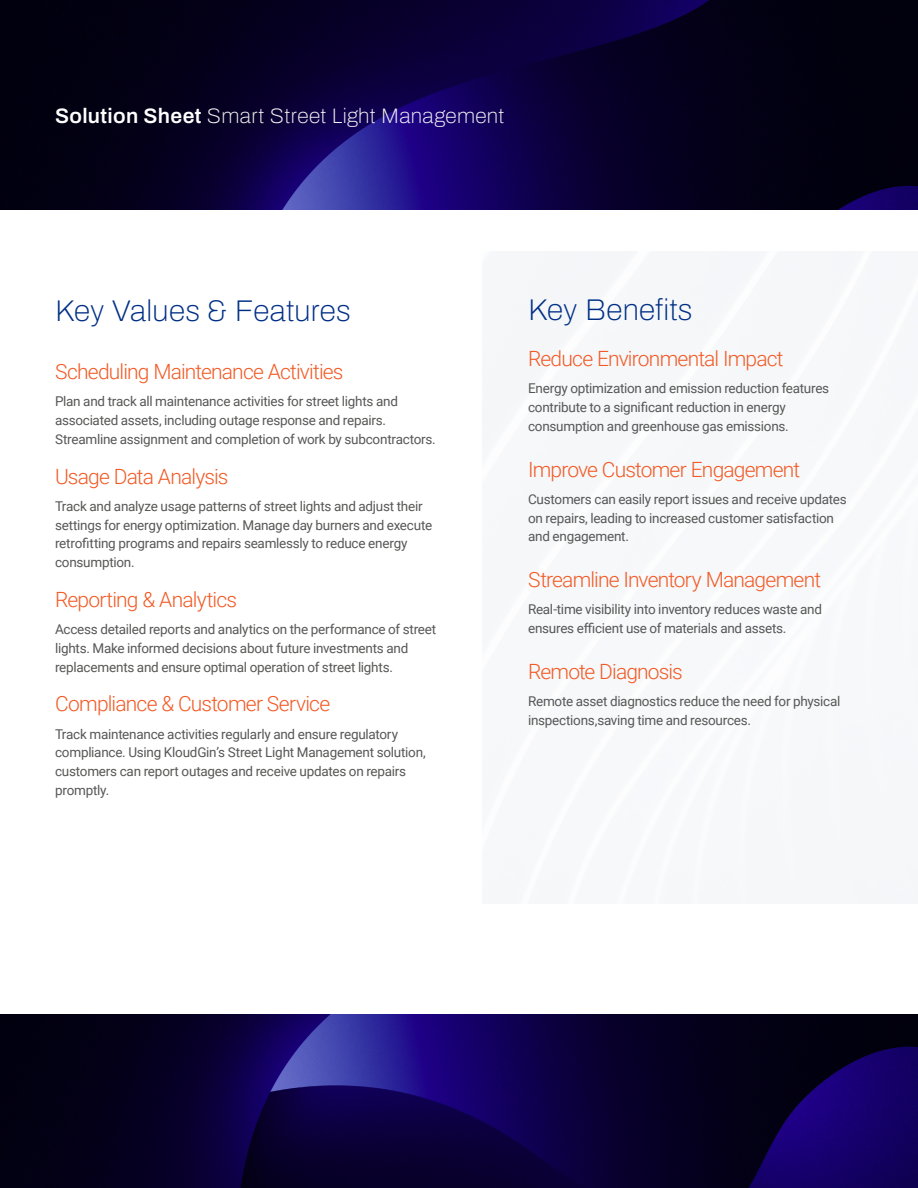
<style>
.page{position:relative;width:918px;height:1188px;background:#fff}
.page>*{position:absolute;margin:0;border:0;box-sizing:border-box;transform-origin:0 0}
.t1{font:600 30px "Archivo";letter-spacing:.01em;color:#002f85}
.t2{font:300 21px "Roboto";letter-spacing:-.04em;color:#f25924}
.t3{font:600 21px "Archivo";letter-spacing:.02em;color:#f2f2f2}
.t4{font:13.5px/18.8px "Roboto";letter-spacing:-.02em;color:#575756}
.s1{color:#fff}
</style>
<div class="page">
<img style="left:0;top:0;width:918px;height:209px">
<img style="left:0;top:1015px;width:918px;height:173px">
<h2 class="t3" style="left:55px;top:100px;width:451px"><span class="s1">Solution Sheet</span> Smart Street Light Management</h2>
<h1 class="t1" style="left:55px;top:288px;width:297px">Key Values &amp; Features</h1>
<h2 class="t2" style="left:55px;top:357px;width:290px">Scheduling Maintenance Activities</h2>
<p class="t4" style="left:55px;top:392px;width:382px">Plan and track all maintenance activities for street lights and associated assets, including outage response and repairs.<br>Streamline assignment and completion of work by subcontractors.</p>
<h2 class="t2" style="left:55px;top:461px;width:175px">Usage Data Analysis</h2>
<p class="t4" style="left:55px;top:496px;width:379px">Track and analyze usage patterns of street lights and adjust their settings for energy optimization. Manage day burners and execute retrofitting programs and repairs seamlessly to reduce energy consumption.</p>
<h2 class="t2" style="left:55px;top:585px;width:184px">Reporting &amp; Analytics</h2>
<p class="t4" style="left:55px;top:619px;width:383px">Access detailed reports and analytics on the performance of street lights. Make informed decisions about future investments and replacements and ensure optimal operation of street lights.</p>
<h2 class="t2" style="left:55px;top:689px;width:277px">Compliance &amp; Customer Service</h2>
<p class="t4" style="left:55px;top:724px;width:372px">Track maintenance activities regularly and ensure regulatory compliance. Using KloudGin’s Street Light Management solution, customers can report outages and receive updates on repairs promptly.</p>
<h1 class="t1" style="left:528px;top:288px;width:166px">Key Benefits</h1>
<h2 class="t2" style="left:528px;top:344px;width:257px">Reduce Environmental Impact</h2>
<p class="t4" style="left:528px;top:379px;width:303px">Energy optimization and emission reduction features contribute to a significant reduction in energy consumption and greenhouse gas emissions.</p>
<h2 class="t2" style="left:528px;top:454px;width:274px">Improve Customer Engagement</h2>
<p class="t4" style="left:528px;top:489px;width:320px">Customers can easily report issues and receive updates on repairs, leading to increased customer satisfaction and engagement.</p>
<h2 class="t2" style="left:528px;top:565px;width:295px">Streamline Inventory Management</h2>
<p class="t4" style="left:528px;top:600px;width:295px">Real-time visibility into inventory reduces waste and ensures efficient use of materials and assets.</p>
<h2 class="t2" style="left:528px;top:657px;width:156px">Remote Diagnosis</h2>
<p class="t4" style="left:528px;top:691px;width:314px">Remote asset diagnostics reduce the need for physical inspections,saving time and resources.</p>
</div>
